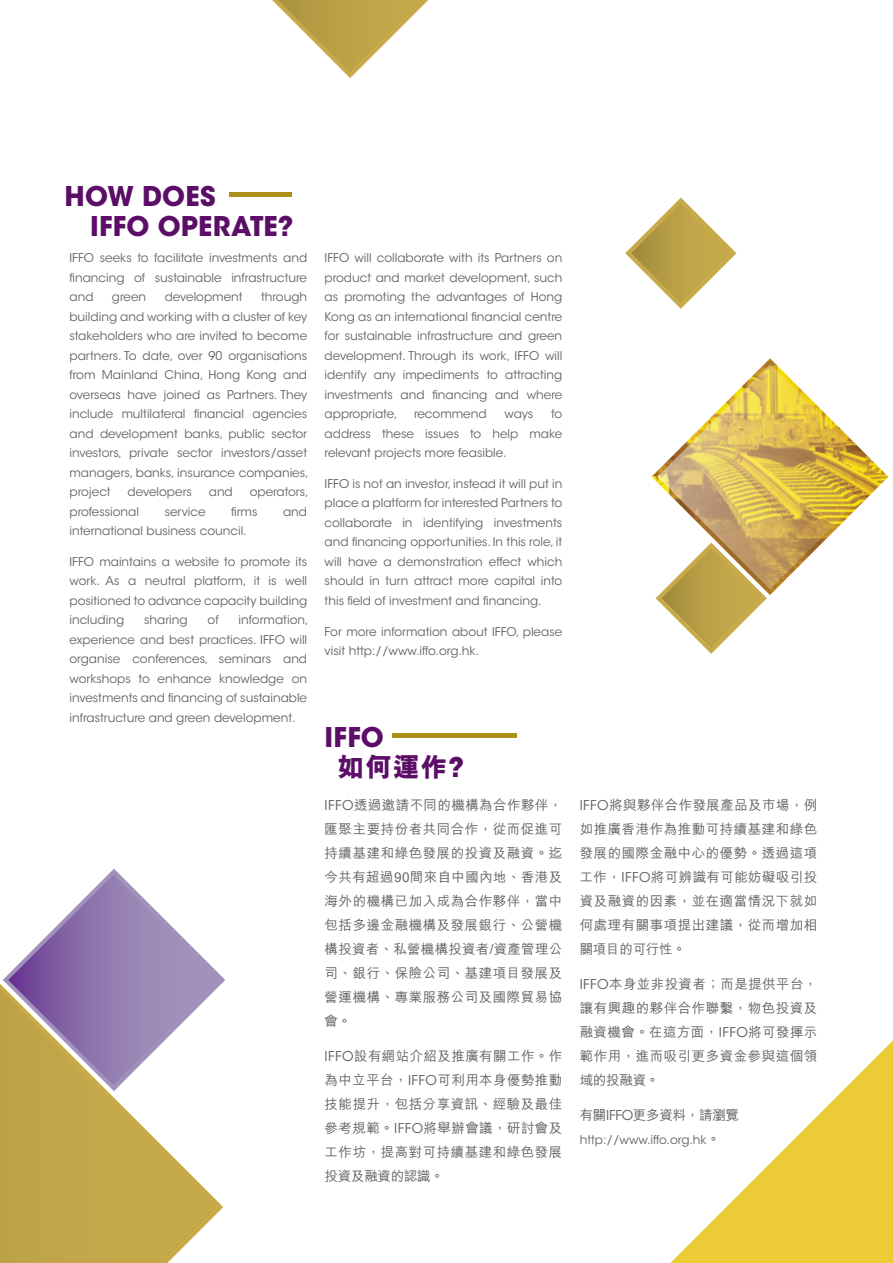
<style>
.page{position:relative;width:893px;height:1263px;background:#fff}
.page>*{position:absolute;margin:0;border:0;box-sizing:border-box;transform-origin:0 0}
.t1{font:700 27px/30px "ITC Avant Garde Std";letter-spacing:.005em;color:#5c0d67}
.t2{font:800 27px "M Hei HK";color:#5c0d67}
.t3{font:500 13.5px/24px "M Hei HK";letter-spacing:.04em;color:#636366;text-align:justify}
.t4{font:500 13.5px "M Hei HK";letter-spacing:-.02em;color:#636366}
.t5{font:12px/19.5px "ITC Avant Garde Std";color:#636366;text-align:justify}
.s1{font-family:"ITC Avant Garde Std";font-weight:700}
.s2{font-family:"ITC Avant Garde Std";font-weight:400}
.s3{font-family:"M Hei HK";font-weight:500;font-size:13.5px}
</style>
<div class="page">
<svg style="left:8px;top:875px;width:211px;height:108px"></svg>
<svg style="left:0;top:983px;width:223px;height:231px"></svg>
<svg style="left:0;top:989px;width:217px;height:274px"></svg>
<svg style="left:625px;top:198px;width:111px;height:111px"></svg>
<div style="left:229px;top:192px;width:62px;height:5px;background:#ac901b"></div>
<div style="left:392px;top:733px;width:124px;height:5px;background:#ac901b"></div>
<svg style="left:657px;top:364px;width:226px;height:225px"></svg>
<svg style="left:656px;top:543px;width:111px;height:111px"></svg>
<svg style="left:670px;top:1040px;width:223px;height:223px"></svg>
<svg style="left:272px;top:0;width:156px;height:78px"></svg>
<h1 class="t1" style="left:90px;top:181px;width:205px;text-indent:-26px">HOW DOES<br>IFFO OPERATE?</h1>
<p class="t5" style="left:69px;top:248px;width:239px">IFFO seeks to facilitate investments and financing of sustainable infrastructure and</p>
<p class="t5" style="left:69px;top:287px;width:241px;text-indent:192px">through building and working with a cluster of key stakeholders who are invited to become partners. To date, over 90 organisations from Mainland China, Hong Kong and overseas have joined as Partners. They include multilateral financial agencies and development banks, public sector investors, private sector investors/asset managers, banks, insurance companies, project</p>
<p class="t5" style="left:112px;top:287px;width:36px">green</p>
<p class="t5" style="left:165px;top:287px;width:80px">development</p>
<p class="t5" style="left:128px;top:482px;width:66px">developers</p>
<p class="t5" style="left:209px;top:482px;width:26px">and</p>
<p class="t5" style="left:250px;top:482px;width:60px">operators,</p>
<p class="t5" style="left:69px;top:502px;width:71px">professional</p>
<p class="t5" style="left:165px;top:502px;width:42px">service</p>
<p class="t5" style="left:231px;top:502px;width:28px">firms</p>
<p class="t5" style="left:283px;top:502px;width:26px">and</p>
<p class="t5" style="left:69px;top:521px;width:179px">international business council.</p>
<p class="t5" style="left:69px;top:552px;width:239px">IFFO maintains a website to promote its work. As a neutral platform, it is well positioned to advance capacity building including</p>
<p class="t5" style="left:69px;top:610px;width:241px;text-indent:169px">information, experience and best practices. IFFO will organise conferences, seminars and workshops to enhance knowledge on investments and financing of sustainable infrastructure and green development.</p>
<p class="t5" style="left:144px;top:610px;width:45px">sharing</p>
<p class="t5" style="left:208px;top:610px;width:13px">of</p>
<p class="t5" style="left:325px;top:248px;width:239px">IFFO will collaborate with its Partners on product and market development, such as promoting the advantages of Hong Kong as an international financial centre for sustainable infrastructure and green development. Through its work, IFFO will identify any impediments to attracting investments and financing and where appropriate,</p>
<p class="t5" style="left:325px;top:404px;width:239px;text-indent:226px">to address these issues to help make relevant projects more feasible.</p>
<p class="t5" style="left:325px;top:474px;width:239px">IFFO is not an investor, instead it will put in place a platform for interested Partners to collaborate in identifying investments and financing opportunities. In this role, it will have a demonstration effect which should in turn attract more capital into this field of investment and financing.</p>
<p class="t5" style="left:325px;top:622px;width:239px">For more information about IFFO, please visit http://www.iffo.org.hk.</p>
<p class="t5" style="left:414px;top:404px;width:74px">recommend</p>
<p class="t5" style="left:504px;top:404px;width:30px">ways</p>
<h1 class="t1" style="left:325px;top:722px;width:61px">IFFO</h1>
<h1 class="t2" style="left:338px;top:749px;width:128px">如何運作<span class="s1">?</span></h1>
<p class="t3" style="left:325px;top:792px;width:239px"><span class="s2">IFFO</span>透過邀請不同的機構為合作夥伴，匯聚主要持份者共同合作，從而促進可持續基建和綠色發展的投資及融資。迄今共有超過90間來自中國內地、香港及海外的機構已加入成為合作夥伴，當中包括多邊金融機構及發展銀行、公營機構投資者、私營機構投資者/資產管理公司、銀行、保險公司、基建項目發展及營運機構、專業服務公司及國際貿易協會。</p>
<p class="t3" style="left:325px;top:1043px;width:239px"><span class="s2">IFFO</span>設有網站介紹及推廣有關工作。作為中立平台，<span class="s2">IFFO</span>可利用本身優勢推動技能提升，包括分享資訊、經驗及最佳參考規範。<span class="s2">IFFO</span>將舉辦會議，研討會及工作坊，提高對可持續基建和綠色發展投資及融資的認識。</p>
<p class="t3" style="left:580px;top:792px;width:239px"><span class="s2">IFFO</span>將與夥伴合作發展產品及巿場，例如推廣香港作為推動可持續基建和綠色發展的國際金融中心的優勢。透過這項工作，<span class="s2">IFFO</span>將可辨識有可能妨礙吸引投資及融資的因素，並在適當情況下就如何處理有關事項提出建議，從而增加相關項目的可行性。</p>
<p class="t3" style="left:580px;top:971px;width:239px"><span class="s2">IFFO</span>本身並非投資者；而是提供平台，讓有興趣的夥伴合作聯繫，物色投資及融資機會。在這方面，<span class="s2">IFFO</span>將可發揮示範作用，進而吸引更多資金參與這個領域的投融資。</p>
<p class="t4" style="left:580px;top:1105px;width:161px">有關<span class="s2">IFFO</span>更多資料，請瀏覽</p>
<p class="t5" style="left:580px;top:1130px;width:142px">http://www.iffo.org.hk<span class="s3">。</span></p>
</div>
